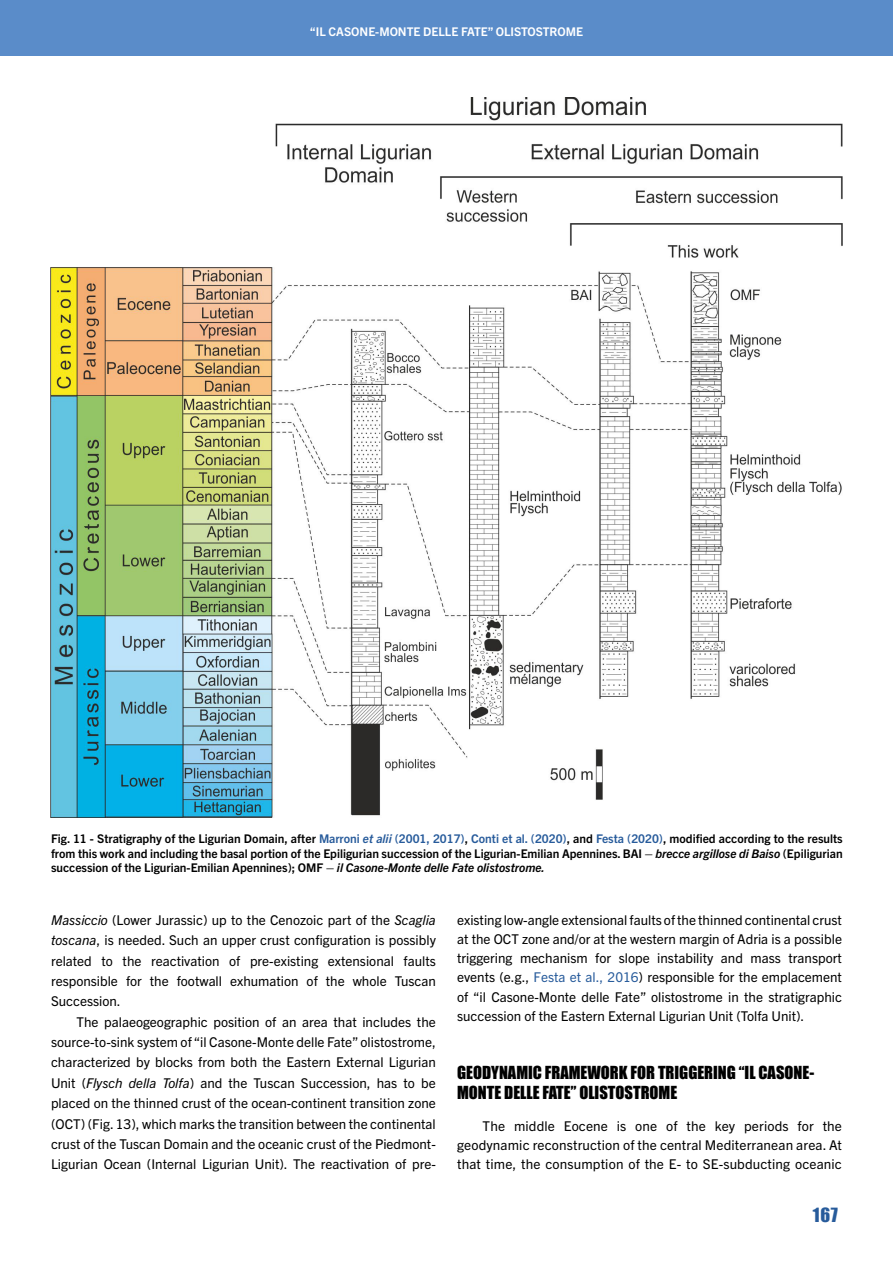
<style>
.page{position:relative;width:893px;height:1263px;background:#fff}
.page>*{position:absolute;margin:0;border:0;box-sizing:border-box;transform-origin:0 0}
.t1{font:18px "Impact";color:#275b9b}
.t2{font:16.5px/19.8px "Impact";color:#000}
.t3{font:13.5px/20.4px "Trade Gothic Next LT Pro";color:#000;text-align:justify}
.t4{font:700 12px/14.2px "Trade Gothic Next LT Pro";color:#000;text-align:justify}
.t5{font:700 12px "Trade Gothic Next LT Pro";color:#fff}
.s1{color:#275b9b}
.s2{font-style:italic;color:#275b9b}
.s3{font-style:italic}
</style>
<div class="page">
<div style="left:0;top:0;width:893px;height:55px;background:#5a8cc9"></div>
<img style="left:50px;top:98px;width:793px;height:719px">
<p class="t5" style="left:310px;top:23px;width:275px">“IL CASONE-MONTE DELLE FATE” OLISTOSTROME</p>
<p class="t4" style="left:51px;top:831px;width:793px">Fig. 11 - Stratigraphy of the Ligurian Domain, after <span class="s1">Marroni</span> <span class="s2">et alii</span> <span class="s1">(2001, 2017)</span>, <span class="s1">Conti et al. (2020)</span>, and <span class="s1">Festa (2020)</span>, modified according to the results from this work and including the basal portion of the Epiligurian succession of the Ligurian-Emilian Apennines. BAI – <span class="s3">brecce argillose di Baiso</span> (Epiligurian succession of the Ligurian-Emilian Apennines); OMF – <span class="s3">il Casone-Monte delle Fate olistostrome.</span></p>
<p class="t3" style="left:51px;top:909px;width:386px"><span class="s3">Massiccio</span> (Lower Jurassic) up to the Cenozoic part of the <span class="s3">Scaglia toscana</span>, is needed. Such an upper crust configuration is possibly related to the reactivation of pre-existing extensional faults responsible for the footwall exhumation of the whole Tuscan Succession.</p>
<p class="t3" style="left:51px;top:1011px;width:386px;text-indent:26px">The palaeogeographic position of an area that includes the source-to-sink system of “il Casone-Monte delle Fate” olistostrome, characterized by blocks from both the Eastern External Ligurian Unit (<span class="s3">Flysch della Tolfa</span>) and the Tuscan Succession, has to be placed on the thinned crust of the ocean-continent transition zone (OCT) (Fig. 13), which marks the transition between the continental crust of the Tuscan Domain and the oceanic crust of the Piedmont-Ligurian Ocean (Internal Ligurian Unit). The reactivation of pre-</p>
<p class="t3" style="left:457px;top:909px;width:386px;line-height:19.2px">existing low-angle extensional faults of the thinned continental crust at the OCT zone and/or at the western margin of Adria is a possible triggering mechanism for slope instability and mass transport events (e.g., <span class="s1">Festa et al., 2016</span>) responsible for the emplacement of “il Casone-Monte delle Fate” olistostrome in the stratigraphic succession of the Eastern External Ligurian Unit (Tolfa Unit).</p>
<p class="t2" style="left:457px;top:1062px;width:359px">GEODYNAMIC FRAMEWORK FOR TRIGGERING “IL CASONE-<br>MONTE DELLE FATE” OLISTOSTROME</p>
<p class="t3" style="left:457px;top:1115px;width:386px;line-height:19.2px;text-indent:26px">The middle Eocene is one of the key periods for the geodynamic reconstruction of the central Mediterranean area. At that time, the consumption of the E- to SE-subducting oceanic</p>
<h1 class="t1" style="left:813px;top:1201px;width:26px">167</h1>
</div>
